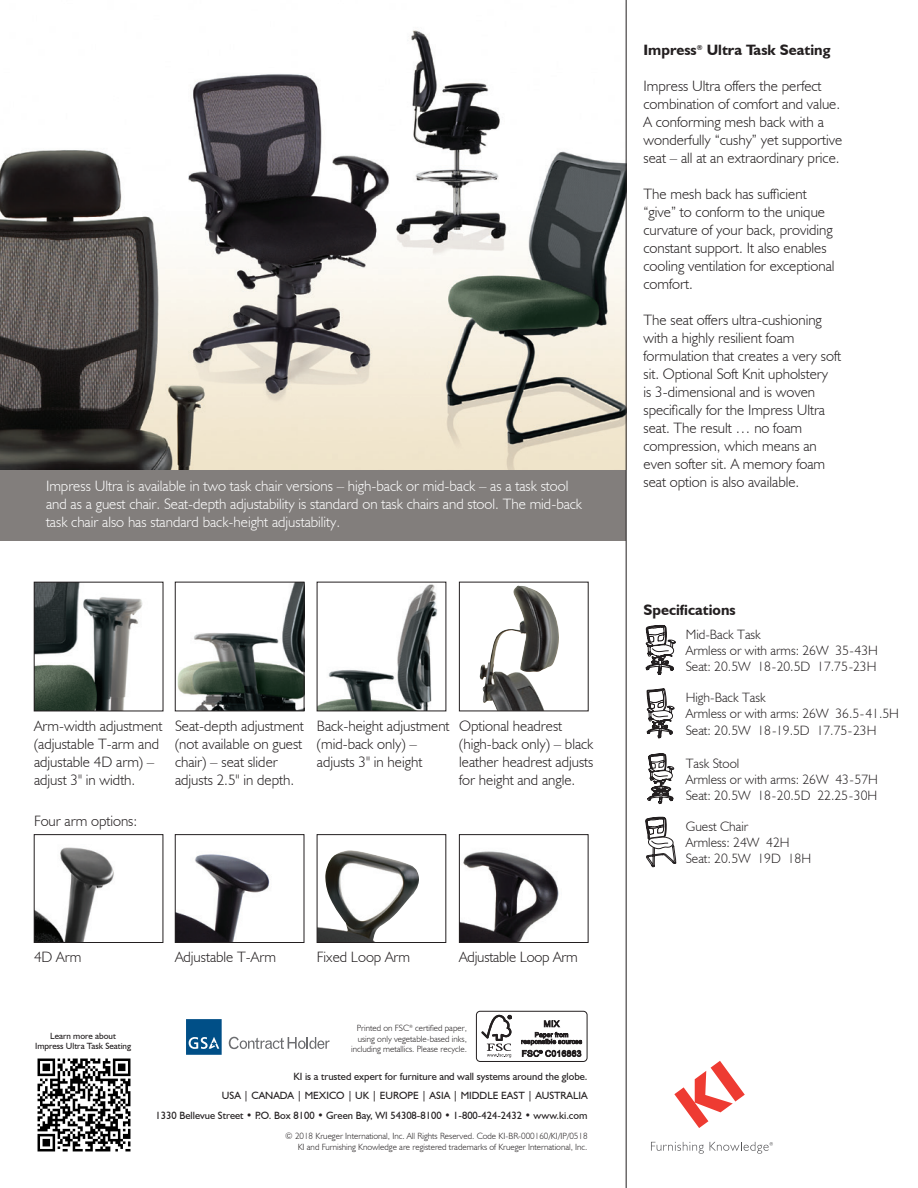
<style>
.page{position:relative;width:918px;height:1188px;background:#fff}
.page>*{position:absolute;margin:0;border:0;box-sizing:border-box;transform-origin:0 0}
.t1{font:300 15px/18px "Humanist 521 BT";color:#231f20}
.t2{font:300 15px/18px "Humanist 521 BT";color:#fff}
.t3{font:700 15px "Humanist 521 BT";color:#231f20}
.t4{font:300 13.5px "Humanist 521 BT";color:#231f20}
.t5{font:10.5px "Humanist 521 BT";color:#231f20}
.t6{font:300 9px/10.5px "Humanist 521 BT";color:#231f20;text-align:right}
.t7{font:9px "Humanist 521 BT";color:#231f20}
</style>
<div class="page">
<img style="left:36px;top:847px;width:78px;height:94px">
<div style="left:34px;top:834px;width:129px;height:109px;border:1px solid #231f20"></div>
<svg style="left:646px;top:625px;width:29px;height:50px"></svg>
<svg style="left:647px;top:688px;width:27px;height:50px"></svg>
<svg style="left:648px;top:754px;width:26px;height:50px"></svg>
<svg style="left:646px;top:817px;width:30px;height:50px"></svg>
<img style="left:37px;top:1058px;width:94px;height:94px">
<img style="left:0;top:0;width:626px;height:470px">
<div style="left:0;top:470px;width:626px;height:71px;background:#827e7c"></div>
<svg style="left:674px;top:1061px;width:71px;height:67px"></svg>
<svg style="left:651px;top:1142px;width:53px;height:12px"></svg>
<svg style="left:710px;top:1142px;width:63px;height:12px"></svg>
<div style="left:476px;top:1011px;width:111px;height:51px;border:1px solid #231f20;border-radius:4px"></div>
<svg style="left:481px;top:1015px;width:31px;height:43px"></svg>
<svg style="left:521px;top:1020px;width:61px;height:37px"></svg>
<hr style="left:626px;top:0;width:1px;height:1188px;background:#231f20">
<img style="left:177px;top:584px;width:125px;height:125px">
<div style="left:175px;top:582px;width:129px;height:129px;border:1px solid #231f20"></div>
<img style="left:36px;top:584px;width:107px;height:125px">
<div style="left:34px;top:582px;width:129px;height:129px;border:1px solid #231f20"></div>
<img style="left:480px;top:585px;width:79px;height:124px">
<div style="left:459px;top:582px;width:129px;height:129px;border:1px solid #231f20"></div>
<img style="left:319px;top:584px;width:119px;height:125px">
<div style="left:317px;top:582px;width:129px;height:129px;border:1px solid #231f20"></div>
<svg style="left:186px;top:1019px;width:36px;height:36px"></svg>
<svg style="left:229px;top:1037px;width:101px;height:12px"></svg>
<img style="left:177px;top:854px;width:93px;height:87px">
<div style="left:175px;top:834px;width:129px;height:109px;border:1px solid #231f20"></div>
<img style="left:319px;top:850px;width:100px;height:91px">
<div style="left:317px;top:834px;width:129px;height:109px;border:1px solid #231f20"></div>
<img style="left:461px;top:851px;width:98px;height:90px">
<div style="left:459px;top:834px;width:129px;height:109px;border:1px solid #231f20"></div>
<p class="t2" style="left:46px;top:477px;width:538px">Impress Ultra is available in two task chair versions – high-back or mid-back – as a task stool and as a guest chair. Seat-depth adjustability is standard on task chairs and stool. The mid-back task chair also has standard back-height adjustability.</p>
<p class="t1" style="left:175px;top:717px;width:130px">Seat-depth adjustment (not available on guest chair) – seat slider adjusts 2.5" in depth.</p>
<p class="t1" style="left:459px;top:717px;width:136px">Optional headrest (high-back only) – black leather headrest adjusts for height and angle.</p>
<p class="t1" style="left:34px;top:717px;width:130px">Arm-width adjustment (adjustable T-arm and adjustable 4D arm) – adjust 3" in width.</p>
<p class="t1" style="left:317px;top:717px;width:134px">Back-height adjustment (mid-back only) – adjusts 3" in height</p>
<p class="t1" style="left:34px;top:812px;width:105px">Four arm options:</p>
<p class="t1" style="left:34px;top:948px;width:49px">4D Arm</p>
<p class="t1" style="left:175px;top:947px;width:102px">Adjustable T-Arm</p>
<p class="t1" style="left:317px;top:947px;width:95px">Fixed Loop Arm</p>
<p class="t1" style="left:459px;top:947px;width:120px">Adjustable Loop Arm</p>
<p class="t7" style="left:50px;top:1030px;width:67px">Learn more about</p>
<p class="t7" style="left:35px;top:1041px;width:97px">Impress Ultra Task Seating</p>
<p class="t6" style="left:351px;top:1023px;width:117px">Printed on FSC<sup>®</sup> certified paper, using only vegetable-based inks, including metallics. Please recycle.</p>
<p class="t5" style="left:293px;top:1070px;width:296px">KI is a trusted expert for furniture and wall systems around the globe.</p>
<p class="t5" style="left:222px;top:1089px;width:367px">USA | CANADA | MEXICO | UK | EUROPE | ASIA | MIDDLE EAST | AUSTRALIA</p>
<p class="t5" style="left:156px;top:1109px;width:434px">1330 Bellevue Street • P.O. Box 8100 • Green Bay, WI 54308-8100 • 1-800-424-2432 • www.ki.com</p>
<p class="t6" style="left:285px;top:1131px;width:304px">© 2018 Krueger International, Inc. All Rights Reserved. Code KI-BR-000160/KI/IP/0518</p>
<p class="t6" style="left:298px;top:1142px;width:291px">KI and Furnishing Knowledge are registered trademarks of Krueger International, Inc.</p>
<p class="t3" style="left:644px;top:41px;width:189px">Impress<sup>®</sup> Ultra Task Seating</p>
<p class="t1" style="left:644px;top:76px;width:200px">Impress Ultra offers the perfect combination of comfort and value.<br>A conforming mesh back with a wonderfully “cushy” yet supportive seat – all at an extraordinary price.</p>
<p class="t1" style="left:644px;top:184px;width:193px">The mesh back has sufficient “give” to conform to the unique curvature of your back, providing constant support. It also enables cooling ventilation for exceptional comfort.</p>
<p class="t1" style="left:644px;top:310px;width:199px">The seat offers ultra-cushioning with a highly resilient foam formulation that creates a very soft sit. Optional Soft Knit upholstery<br>is 3-dimensional and is woven specifically for the Impress Ultra seat. The result … no foam compression, which means an even softer sit. A memory foam seat option is also available.</p>
<p class="t3" style="left:644px;top:600px;width:94px">Specifications</p>
<p class="t4" style="left:686px;top:626px;width:77px">Mid-Back Task</p>
<p class="t4" style="left:686px;top:642px;width:194px">Armless or with arms: 26W 35-43H</p>
<p class="t4" style="left:686px;top:658px;width:192px">Seat: 20.5W 18-20.5D 17.75-23H</p>
<p class="t4" style="left:686px;top:689px;width:81px">High-Back Task</p>
<p class="t4" style="left:686px;top:706px;width:215px">Armless or with arms: 26W 36.5-41.5H</p>
<p class="t4" style="left:686px;top:722px;width:192px">Seat: 20.5W 18-19.5D 17.75-23H</p>
<p class="t4" style="left:686px;top:755px;width:55px">Task Stool</p>
<p class="t4" style="left:686px;top:771px;width:194px">Armless or with arms: 26W 43-57H</p>
<p class="t4" style="left:686px;top:787px;width:193px">Seat: 20.5W 18-20.5D 22.25-30H</p>
<p class="t4" style="left:686px;top:818px;width:64px">Guest Chair</p>
<p class="t4" style="left:686px;top:834px;width:105px">Armless: 24W 42H</p>
<p class="t4" style="left:686px;top:850px;width:127px">Seat: 20.5W 19D 18H</p>
</div>
